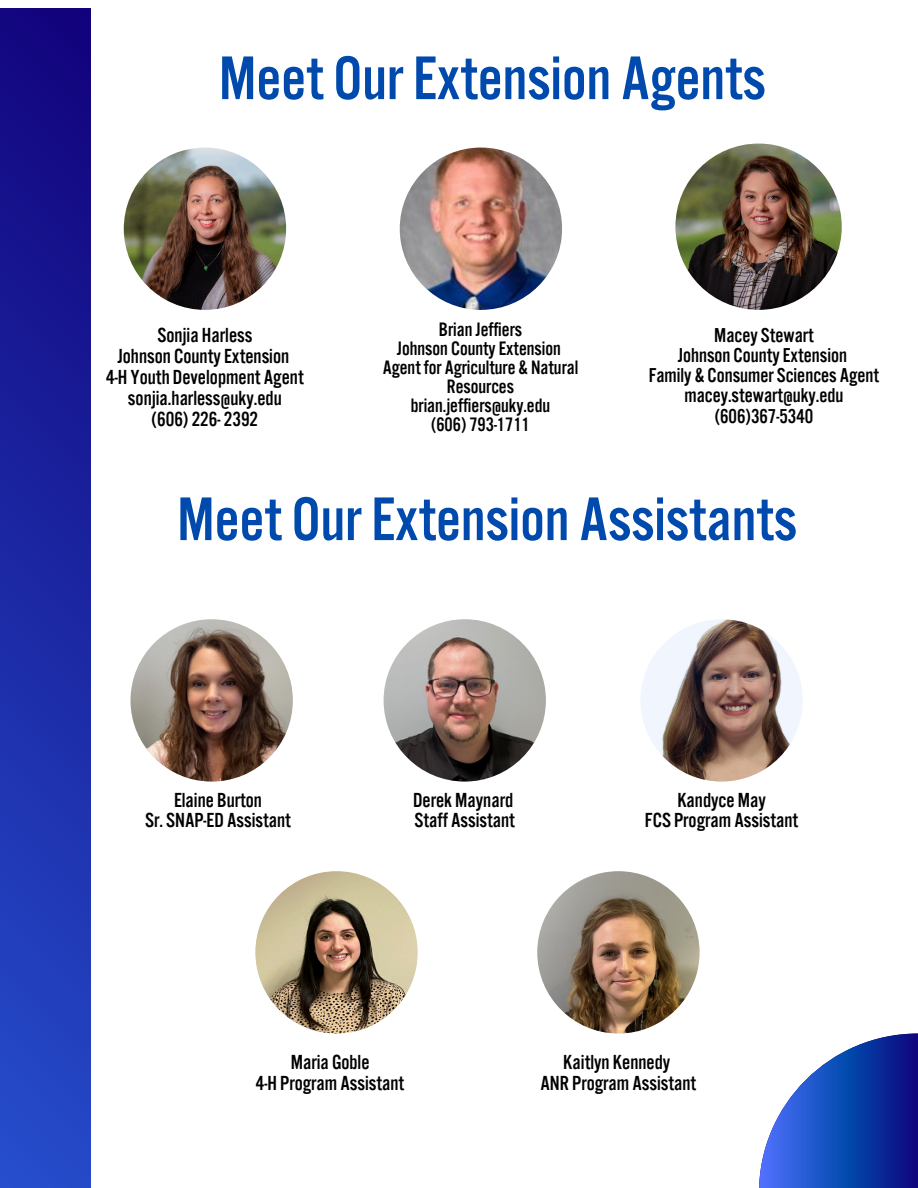
<style>
.page{position:relative;width:918px;height:1188px;background:#fff}
.page>*{position:absolute;margin:0;border:0;box-sizing:border-box;transform-origin:0 0}
.t1{font:63.9px "Alternate Gothic Pro No 3";color:#004aad}
.t2{font:21px "Alternate Gothic Pro No 3";color:#000}
.t3{font:20.7px "Alternate Gothic Pro No 3";color:#000}
.t4{font:20.1px/19px "Alternate Gothic Pro No 3";color:#000;text-align:center}
</style>
<div class="page">
<img style="left:124px;top:148px;width:162px;height:162px;border-radius:50%">
<img style="left:400px;top:148px;width:162px;height:162px;border-radius:50%">
<img style="left:675px;top:144px;width:167px;height:166px;border-radius:50%">
<div style="left:0;top:9px;width:90px;height:1179px;background:linear-gradient(to bottom,#12037d,#264ccb)"></div>
<svg style="left:759px;top:1034px;width:159px;height:154px"></svg>
<img style="left:131px;top:619px;width:162px;height:163px;border-radius:50%">
<img style="left:641px;top:619px;width:162px;height:163px;border-radius:50%">
<img style="left:384px;top:619px;width:162px;height:163px;border-radius:50%">
<img style="left:255px;top:871px;width:163px;height:163px;border-radius:50%">
<img style="left:537px;top:871px;width:163px;height:162px;border-radius:50%">
<p class="t1" style="left:219px;top:45px;width:548px">Meet OurExtension Agents</p>
<p class="t2" style="left:157px;top:325px;width:96px">Sonjia Harless</p>
<p class="t2" style="left:117px;top:345px;width:173px">Johnson CountyExtension</p>
<p class="t2" style="left:106px;top:366px;width:199px">4-H Youth Development Agent</p>
<p class="t2" style="left:128px;top:387px;width:155px">sonjia.harless@uky.edu</p>
<p class="t2" style="left:152px;top:408px;width:108px">(606) 226- 2392</p>
<p class="t4" style="left:439px;top:319px;width:85px">BrianJeffiers</p>
<p class="t4" style="left:397px;top:338px;width:165px">Johnson CountyExtension</p>
<p class="t4" style="left:383px;top:357px;width:197px">Agent for Agriculture &amp; Natural<br>Resources</p>
<p class="t4" style="left:411px;top:396px;width:141px">brian.jeffiers@uky.edu</p>
<p class="t4" style="left:431px;top:415px;width:100px">(606) 793-1711</p>
<h1 class="t3" style="left:714px;top:324px;width:101px">Macey Stewart</h1>
<p class="t3" style="left:678px;top:345px;width:171px">Johnson CountyExtension</p>
<p class="t3" style="left:649px;top:365px;width:232px">Family &amp; Consumer Sciences Agent</p>
<p class="t3" style="left:684px;top:385px;width:161px">macey.stewart@uky.edu</p>
<p class="t3" style="left:715px;top:405px;width:100px">(606)367-5340</p>
<p class="t1" style="left:177px;top:486px;width:621px">Meet OurExtension Assistants</p>
<p class="t2" style="left:174px;top:789px;width:90px">Elaine Burton</p>
<p class="t2" style="left:145px;top:809px;width:147px">Sr. SNAP-ED Assistant</p>
<p class="t2" style="left:413px;top:789px;width:102px">Derek Maynard</p>
<p class="t2" style="left:415px;top:809px;width:102px">Staff Assistant</p>
<p class="t2" style="left:677px;top:789px;width:90px">Kandyce May</p>
<p class="t2" style="left:645px;top:809px;width:155px">FCS Program Assistant</p>
<p class="t2" style="left:291px;top:1052px;width:80px">Maria Goble</p>
<p class="t2" style="left:256px;top:1072px;width:150px">4-H Program Assistant</p>
<p class="t2" style="left:563px;top:1052px;width:108px">Kaitlyn Kennedy</p>
<p class="t2" style="left:540px;top:1072px;width:157px">ANR Program Assistant</p>
</div>
